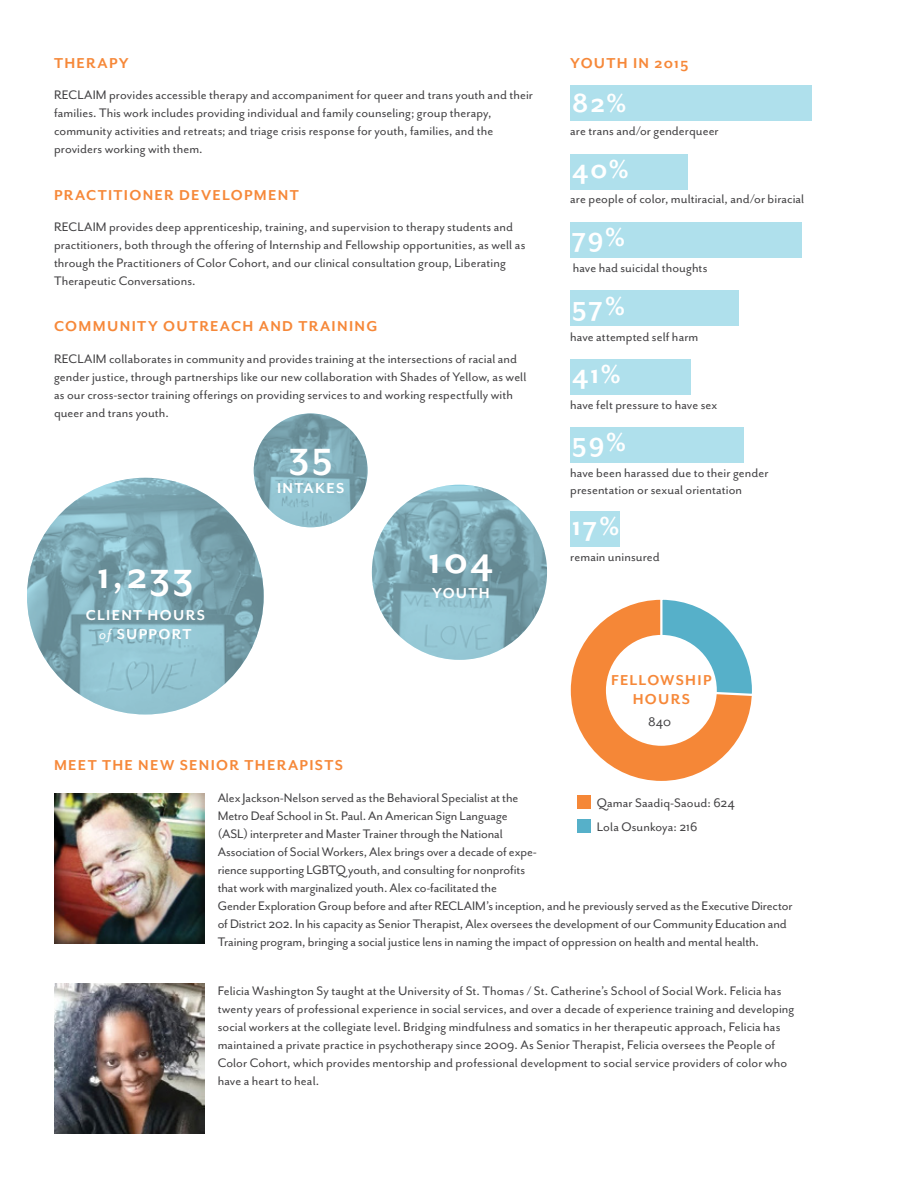
<style>
.page{position:relative;width:918px;height:1188px;background:#fff}
.page>*{position:absolute;margin:0;border:0;box-sizing:border-box;transform-origin:0 0}
.t1{font:700 42.15px "Mr Eaves San OT";color:#fff}
.t2{font:700 30px "Mr Eaves San OT";letter-spacing:.07em;color:#fff}
.t3{font:700 16.5px/19.5px "Mr Eaves San OT";letter-spacing:.08em;color:#f68839;text-align:center}
.t4{font:700 16.5px/19.5px "Mr Eaves San OT";letter-spacing:.08em;color:#fff;text-align:center}
.t5{font:14.25px/18px "Mr Eaves San OT";letter-spacing:.005em;color:#414042}
.s1{font-weight:400;font-style:italic}
</style>
<div class="page">
<img style="left:372px;top:486px;width:175px;height:174px">
<img style="left:27px;top:478px;width:237px;height:236px">
<img style="left:254px;top:418px;width:113px;height:109px">
<svg style="left:27px;top:478px;width:237px;height:236px"></svg>
<svg style="left:372px;top:485px;width:175px;height:175px"></svg>
<svg style="left:254px;top:413px;width:114px;height:114px"></svg>
<div style="left:570px;top:599px;width:183px;height:183px;background:#f58737;border-radius:50%"></div>
<svg style="left:659px;top:599px;width:94px;height:98px"></svg>
<div style="left:606px;top:635px;width:111px;height:111px;background:#fff;border-radius:50%"></div>
<div style="left:570px;top:85px;width:30px;height:36px;background:#afe0ec"></div>
<div style="left:629px;top:85px;width:29px;height:36px;background:#afe0ec"></div>
<div style="left:688px;top:85px;width:29px;height:36px;background:#afe0ec"></div>
<div style="left:746px;top:85px;width:30px;height:36px;background:#afe0ec"></div>
<div style="left:805px;top:85px;width:7px;height:36px;background:#afe0ec"></div>
<div style="left:600px;top:85px;width:29px;height:36px;background:#afe0ec"></div>
<div style="left:658px;top:85px;width:30px;height:36px;background:#afe0ec"></div>
<div style="left:717px;top:85px;width:29px;height:36px;background:#afe0ec"></div>
<div style="left:776px;top:85px;width:29px;height:36px;background:#afe0ec"></div>
<div style="left:570px;top:154px;width:30px;height:36px;background:#afe0ec"></div>
<div style="left:629px;top:154px;width:29px;height:36px;background:#afe0ec"></div>
<div style="left:600px;top:154px;width:29px;height:36px;background:#afe0ec"></div>
<div style="left:658px;top:154px;width:30px;height:36px;background:#afe0ec"></div>
<div style="left:570px;top:222px;width:30px;height:36px;background:#afe0ec"></div>
<div style="left:629px;top:222px;width:29px;height:36px;background:#afe0ec"></div>
<div style="left:688px;top:222px;width:29px;height:36px;background:#afe0ec"></div>
<div style="left:746px;top:222px;width:30px;height:36px;background:#afe0ec"></div>
<div style="left:600px;top:222px;width:29px;height:36px;background:#afe0ec"></div>
<div style="left:658px;top:222px;width:30px;height:36px;background:#afe0ec"></div>
<div style="left:717px;top:222px;width:29px;height:36px;background:#afe0ec"></div>
<div style="left:776px;top:222px;width:26px;height:36px;background:#afe0ec"></div>
<div style="left:570px;top:291px;width:30px;height:35px;background:#afe0ec"></div>
<div style="left:629px;top:291px;width:29px;height:35px;background:#afe0ec"></div>
<div style="left:688px;top:291px;width:29px;height:35px;background:#afe0ec"></div>
<div style="left:600px;top:291px;width:29px;height:35px;background:#afe0ec"></div>
<div style="left:658px;top:291px;width:30px;height:35px;background:#afe0ec"></div>
<div style="left:717px;top:291px;width:22px;height:35px;background:#afe0ec"></div>
<div style="left:570px;top:359px;width:30px;height:36px;background:#afe0ec"></div>
<div style="left:629px;top:359px;width:29px;height:36px;background:#afe0ec"></div>
<hr style="left:688px;top:359px;width:3px;height:36px;background:#afe0ec">
<div style="left:600px;top:359px;width:29px;height:36px;background:#afe0ec"></div>
<div style="left:658px;top:359px;width:30px;height:36px;background:#afe0ec"></div>
<div style="left:570px;top:427px;width:30px;height:36px;background:#afe0ec"></div>
<div style="left:629px;top:427px;width:29px;height:36px;background:#afe0ec"></div>
<div style="left:688px;top:427px;width:29px;height:36px;background:#afe0ec"></div>
<div style="left:600px;top:427px;width:29px;height:36px;background:#afe0ec"></div>
<div style="left:658px;top:427px;width:30px;height:36px;background:#afe0ec"></div>
<div style="left:717px;top:427px;width:26px;height:36px;background:#afe0ec"></div>
<div style="left:570px;top:511px;width:30px;height:36px;background:#afe0ec"></div>
<div style="left:600px;top:511px;width:20px;height:36px;background:#afe0ec"></div>
<div style="left:577px;top:795px;width:14px;height:13px;background:#f58737"></div>
<div style="left:577px;top:819px;width:14px;height:14px;background:#56b0c9"></div>
<img style="left:54px;top:794px;width:150px;height:150px">
<img style="left:54px;top:984px;width:150px;height:150px">
<p class="t3" style="left:54px;top:53px;width:76px">THERAPY</p>
<p class="t3" style="left:570px;top:53px;width:120px">YOUTH IN 2015</p>
<p class="t5" style="left:54px;top:86px;width:481px">RECLAIM provides accessible therapy and accompaniment for queer and trans youth and their families. This work includes providing individual and family counseling; group therapy, community activities and retreats; and triage crisis response for youth, families, and the providers working with them.</p>
<h2 class="t2" style="left:572px;top:86px;width:56px">82%</h2>
<p class="t5" style="left:570px;top:122px;width:150px">are trans and/or genderqueer</p>
<p class="t3" style="left:54px;top:185px;width:246px">PRACTITIONER DEVELOPMENT</p>
<p class="t5" style="left:54px;top:218px;width:473px">RECLAIM provides deep apprenticeship, training, and supervision to therapy students and practitioners, both through the offering of Internship and Fellowship opportunities, as well as through the Practitioners of Color Cohort, and our clinical consultation group, Liberating Therapeutic Conversations.</p>
<p class="t3" style="left:54px;top:317px;width:325px">COMMUNITY OUTREACH AND TRAINING</p>
<p class="t5" style="left:54px;top:350px;width:474px">RECLAIM collaborates in community and provides training at the intersections of racial and gender justice, through partnerships like our new collaboration with Shades of Yellow, as well as our cross-sector training offerings on providing services to and working respectfully with queer and trans youth.</p>
<h1 class="t1" style="left:97px;top:552px;width:97px">1,233</h1>
<p class="t4" style="left:86px;top:605px;width:121px">CLIENT HOURS <span class="s1">of</span> SUPPORT</p>
<h1 class="t1" style="left:289px;top:430px;width:45px">35</h1>
<p class="t4" style="left:277px;top:478px;width:69px">INTAKES</p>
<h1 class="t1" style="left:429px;top:537px;width:66px">104</h1>
<p class="t4" style="left:432px;top:584px;width:59px">YOUTH</p>
<h2 class="t2" style="left:572px;top:152px;width:58px">40%</h2>
<p class="t5" style="left:570px;top:190px;width:236px">are people of color, multiracial, and/or biracial</p>
<h2 class="t2" style="left:572px;top:220px;width:55px">79%</h2>
<p class="t5" style="left:573px;top:259px;width:136px">have had suicidal thoughts</p>
<h2 class="t2" style="left:572px;top:289px;width:55px">57%</h2>
<p class="t5" style="left:570px;top:328px;width:130px">have attempted self harm</p>
<h2 class="t2" style="left:572px;top:357px;width:50px">41%</h2>
<p class="t5" style="left:570px;top:396px;width:149px">have felt pressure to have sex</p>
<h2 class="t2" style="left:572px;top:426px;width:55px">59%</h2>
<p class="t5" style="left:570px;top:465px;width:200px;line-height:16.5px">have been harassed due to their gender presentation or sexual orientation</p>
<h2 class="t2" style="left:572px;top:509px;width:49px">17%</h2>
<p class="t5" style="left:570px;top:547px;width:91px">remain uninsured</p>
<p class="t3" style="left:611px;top:670px;width:102px">FELLOWSHIP<br>HOURS</p>
<p class="t5" style="left:648px;top:713px;width:24px">840</p>
<p class="t3" style="left:54px;top:756px;width:291px">MEET THE NEW SENIOR THERAPISTS</p>
<p class="t5" style="left:218px;top:789px;width:577px">Alex Jackson-Nelson served as the Behavioral Specialist at the<br>Metro Deaf School in St. Paul. An American Sign Language<br>(ASL) interpreter and Master Trainer through the National<br>Association of Social Workers, Alex brings over a decade of expe-<br>rience supporting LGBTQ youth, and consulting for nonprofits<br>that work with marginalized youth. Alex co-facilitated the<br>Gender Exploration Group before and after RECLAIM’s inception, and he previously served as the Executive Director of District 202. In his capacity as Senior Therapist, Alex oversees the development of our Community Education and Training program, bringing a social justice lens in naming the impact of oppression on health and mental health.</p>
<p class="t5" style="left:218px;top:982px;width:578px">Felicia Washington Sy taught at the University of St. Thomas / St. Catherine’s School of Social Work. Felicia has twenty years of professional experience in social services, and over a decade of experience training and developing social workers at the collegiate level. Bridging mindfulness and somatics in her therapeutic approach, Felicia has maintained a private practice in psychotherapy since 2009. As Senior Therapist, Felicia oversees the People of Color Cohort, which provides mentorship and professional development to social service providers of color who have a heart to heal.</p>
<p class="t5" style="left:597px;top:790px;width:140px;line-height:24.2px">Qamar Saadiq-Saoud: 624<br>Lola Osunkoya: 216</p>
</div>
